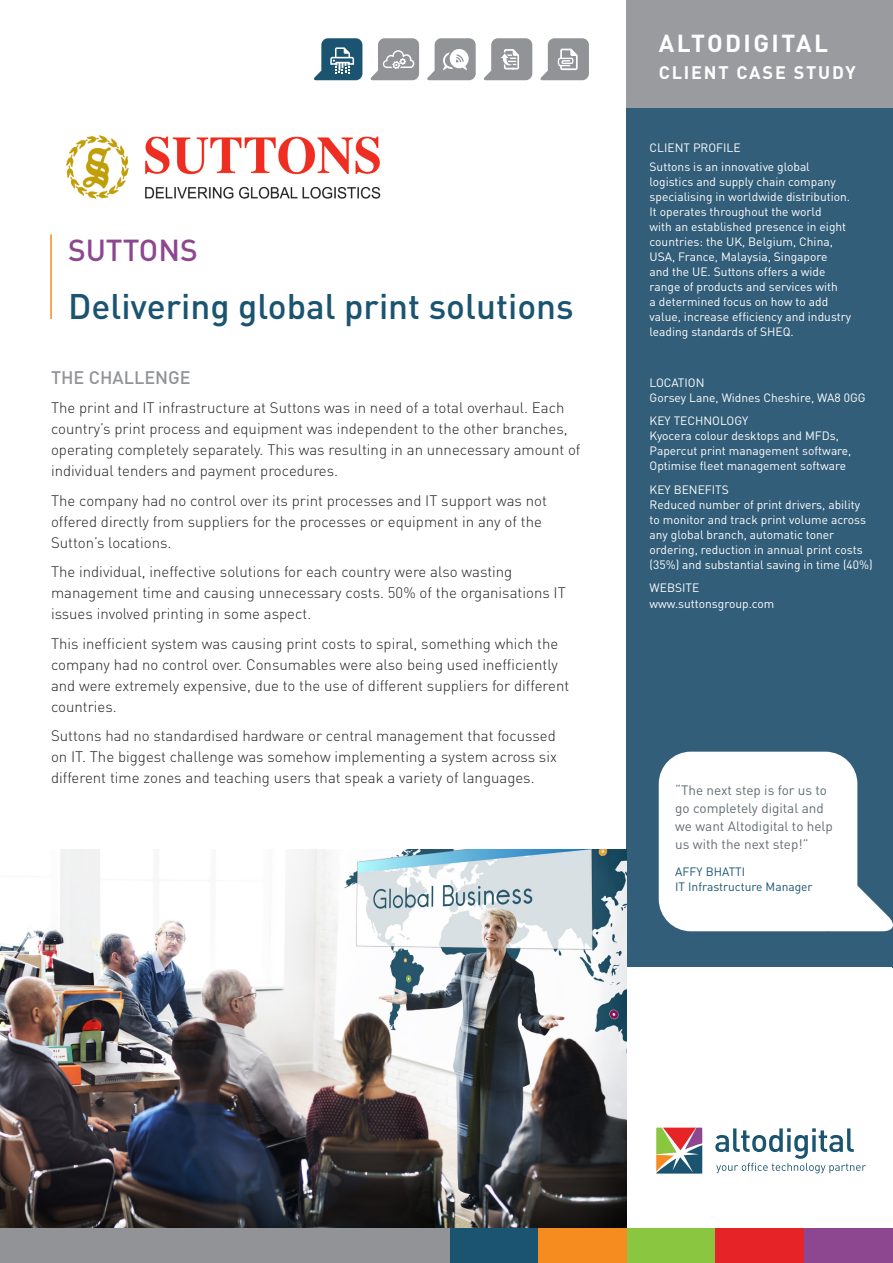
<style>
.page{position:relative;width:893px;height:1263px;background:#fff}
.page>*{position:absolute;margin:0;border:0;box-sizing:border-box;transform-origin:0 0}
.t1{font:500 35.1px "DIN";color:#1a5470}
.t2{font:500 30px "DIN";color:#8d4791}
.t3{font:700 24.3px "DIN";letter-spacing:.1em;color:#fff}
.t4{font:700 18px "DIN";letter-spacing:.1em;color:#fff}
.t5{font:500 18px "DIN";color:#919397}
.t6{font:300 15px/21px "DIN";color:#231f20}
.t7{font:13.5px/18px "DIN";color:#616d73}
.t8{font:12px/15px "DIN";color:#fff}
.t9{font:12px/15px "DIN";color:#1a5470}
</style>
<div class="page">
<div style="left:626px;top:1px;width:267px;height:966px;background:#325e79"></div>
<svg style="left:715px;top:1128px;width:151px;height:45px"></svg>
<svg style="left:656px;top:1127px;width:46px;height:46px;background:#998477"></svg>
<div style="left:626px;top:0;width:267px;height:108px;background:#9a9b9e"></div>
<img style="left:0;top:850px;width:626px;height:378px">
<div style="left:0;top:1228px;width:893px;height:35px;background:#919397"></div>
<div style="left:450px;top:1228px;width:89px;height:34px;background:#1a5470"></div>
<div style="left:538px;top:1228px;width:89px;height:34px;background:#f68b1f"></div>
<div style="left:627px;top:1228px;width:89px;height:34px;background:#8bc640"></div>
<div style="left:715px;top:1228px;width:89px;height:34px;background:#e62428"></div>
<div style="left:804px;top:1228px;width:89px;height:34px;background:#8d4791"></div>
<svg style="left:659px;top:752px;width:234px;height:179px;background:#e1e7eb"></svg>
<hr style="left:50px;top:234px;width:2px;height:85px;background:#f68b21">
<svg style="left:427px;top:38px;width:49px;height:42px"></svg>
<svg style="left:540px;top:38px;width:49px;height:42px"></svg>
<svg style="left:484px;top:38px;width:48px;height:42px"></svg>
<svg style="left:314px;top:38px;width:48px;height:42px"></svg>
<svg style="left:370px;top:38px;width:49px;height:42px"></svg>
<img style="left:65px;top:135px;width:316px;height:64px">
<p class="t2" style="left:68px;top:231px;width:131px">SUTTONS</p>
<p class="t1" style="left:68px;top:284px;width:507px">Delivering global print solutions</p>
<p class="t5" style="left:51px;top:366px;width:141px">THE CHALLENGE</p>
<p class="t6" style="left:51px;top:397px;width:531px">The print and IT infrastructure at Suttons was in need of a total overhaul. Each country’s print process and equipment was independent to the other branches, operating completely separately. This was resulting in an unnecessary amount of individual tenders and payment procedures.</p>
<p class="t6" style="left:51px;top:489px;width:497px">The company had no control over its print processes and IT support was not offered directly from suppliers for the processes or equipment in any of the<br>Sutton’s locations.</p>
<p class="t6" style="left:51px;top:561px;width:516px">The individual, ineffective solutions for each country were also wasting management time and causing unnecessary costs. 50% of the organisations IT issues involved printing in some aspect.</p>
<p class="t6" style="left:51px;top:632px;width:520px">This inefficient system was causing print costs to spiral, something which the company had no control over. Consumables were also being used inefficiently and were extremely expensive, due to the use of different suppliers for different countries.</p>
<p class="t6" style="left:51px;top:725px;width:507px;text-align:justify">Suttons had no standardised hardware or central management that focussed on IT. The biggest challenge was somehow implementing a system across six different time zones and teaching users that speak a variety of languages.</p>
<p class="t3" style="left:659px;top:27px;width:171px">ALTODIGITAL</p>
<p class="t4" style="left:659px;top:61px;width:199px">CLIENT CASE STUDY</p>
<p class="t8" style="left:650px;top:140px;width:93px">CLIENT PROFILE</p>
<p class="t8" style="left:650px;top:159px;width:203px">Suttons is an innovative global logistics and supply chain company specialising in worldwide distribution.<br>It operates throughout the world<br>with an established presence in eight countries: the UK, Belgium, China, USA, France, Malaysia, Singapore<br>and the UE. Suttons offers a wide range of products and services with<br>a determined focus on how to add value, increase efficiency and industry leading standards of SHEQ.</p>
<p class="t8" style="left:650px;top:375px;width:56px">LOCATION</p>
<p class="t8" style="left:650px;top:390px;width:218px">Gorsey Lane, Widnes Cheshire, WA8 0GG</p>
<p class="t8" style="left:650px;top:413px;width:100px">KEY TECHNOLOGY</p>
<p class="t8" style="left:650px;top:428px;width:203px">Kyocera colour desktops and MFDs,<br>Papercut print management software,<br>Optimise fleet management software</p>
<p class="t8" style="left:650px;top:482px;width:81px">KEY BENEFITS</p>
<p class="t8" style="left:650px;top:497px;width:225px">Reduced number of print drivers, ability to monitor and track print volume across any global branch, automatic toner ordering, reduction in annual print costs (35%) and substantial saving in time (40%)</p>
<p class="t8" style="left:650px;top:580px;width:51px">WEBSITE</p>
<p class="t8" style="left:650px;top:595px;width:126px">www.suttonsgroup.com</p>
<p class="t7" style="left:675px;top:780px;width:159px">“The next step is for us to go completely digital and we want Altodigital to help us with the next step!”</p>
<p class="t9" style="left:675px;top:864px;width:139px">AFFY BHATTI<br>IT Infrastructure Manager</p>
</div>
